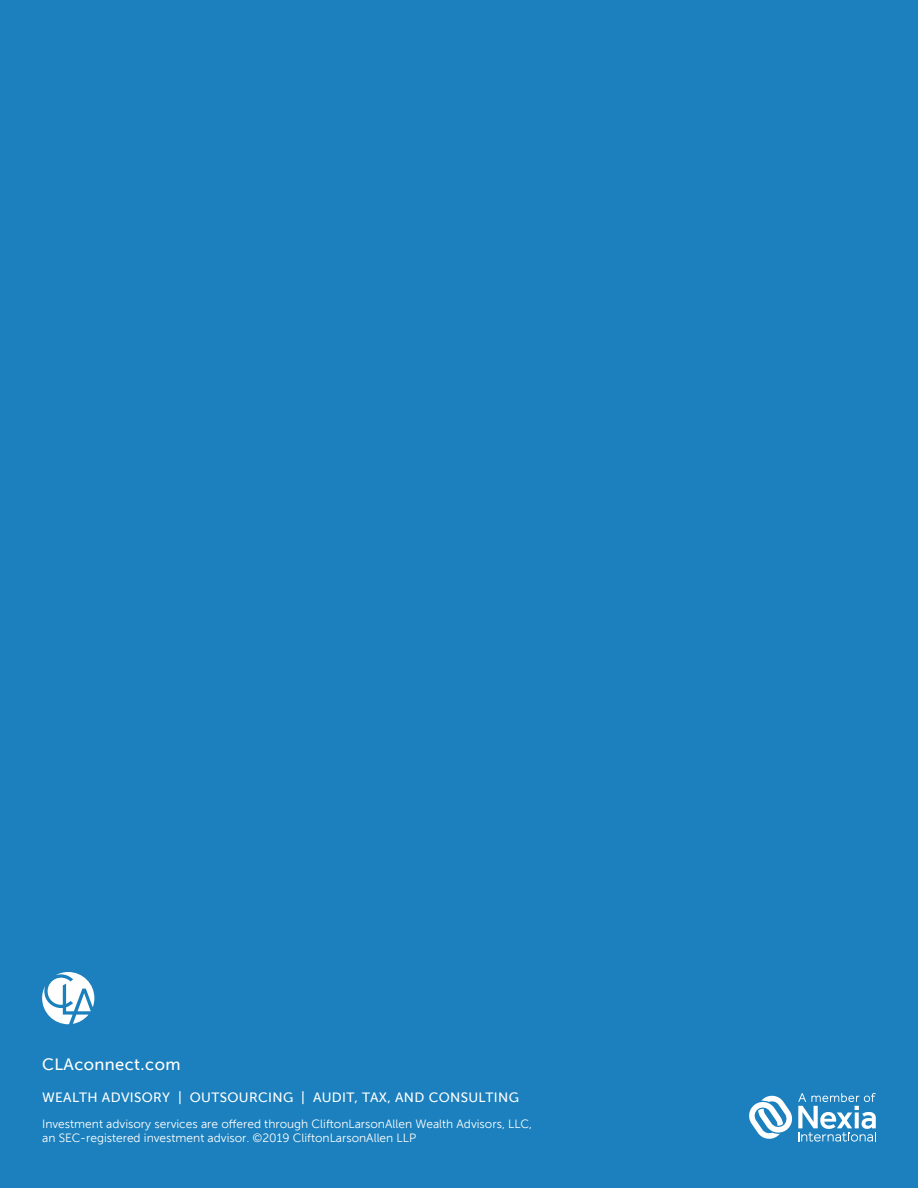
<style>
.page{position:relative;width:918px;height:1188px;background:#1b80bd}
.page>*{position:absolute;margin:0;border:0;box-sizing:border-box;transform-origin:0 0}
.t1{font:16.5px "Museo Sans 500";letter-spacing:.025em;color:#fff}
.t2{font:13.5px "Museo Sans 500";letter-spacing:.025em;color:#fff}
.Disclaimer{font:12px/14.4px "Museo Sans 300";color:#fff}
</style>
<div class="page">
<svg style="left:42px;top:972px;width:52px;height:52px"></svg>
<svg style="left:749px;top:1093px;width:127px;height:49px"></svg>
<p class="t1" style="left:42px;top:1055px;width:140px">CLAconnect.com</p>
<p class="t2" style="left:42px;top:1090px;width:478px">WEALTH ADVISORY | OUTSOURCING | AUDIT, TAX, AND CONSULTING</p>
<p class="Disclaimer" style="left:42px;top:1117px;width:491px">Investment advisory services are offered through CliftonLarsonAllen Wealth Advisors, LLC, an SEC-registered investment advisor. ©2019 CliftonLarsonAllen LLP</p>
</div>
